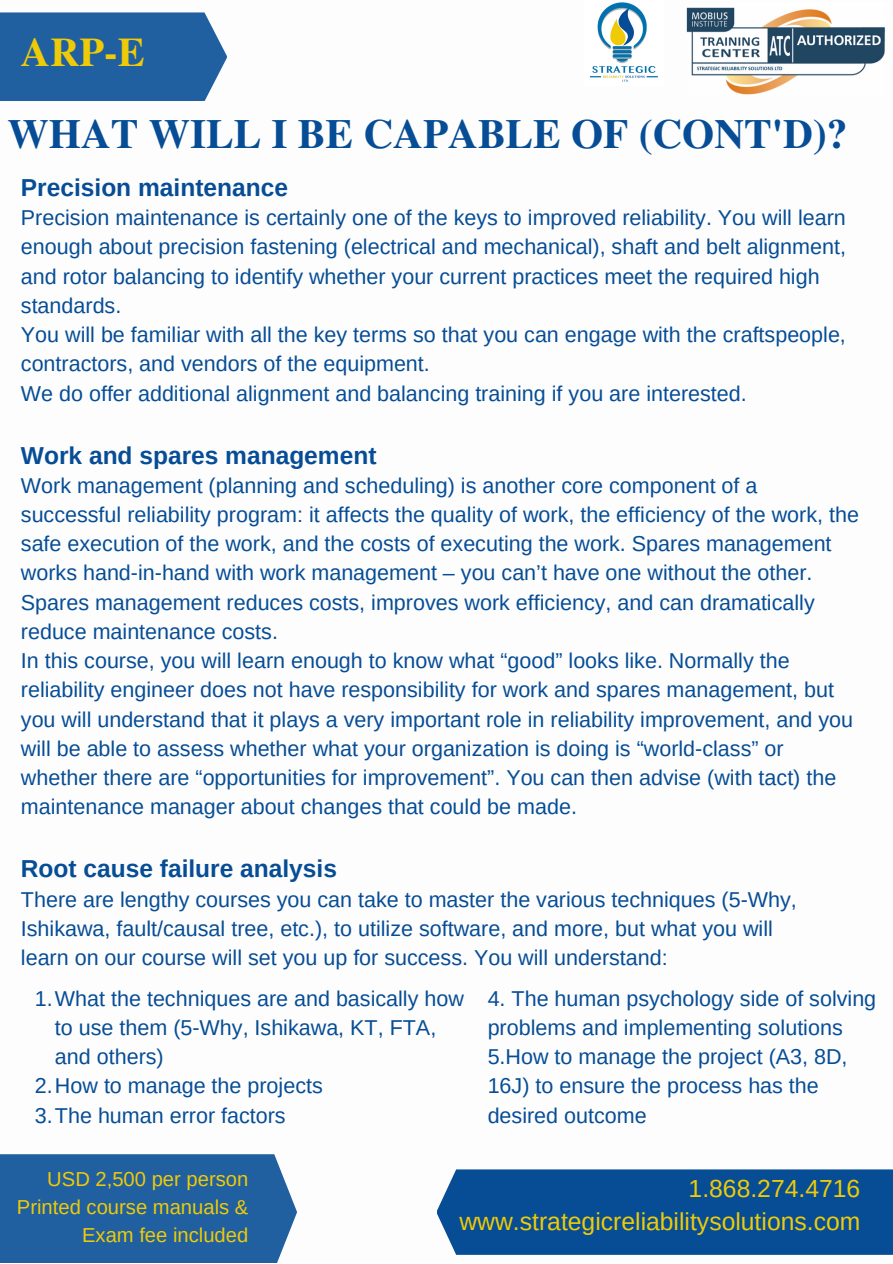
<style>
.page{position:relative;width:893px;height:1264px;background:#fff}
.page>*{position:absolute;margin:0;border:0;box-sizing:border-box;transform-origin:0 0}
.t1{font:700 41.25px "Te X Gyre Termes";color:#064d96}
.t2{font:700 40.5px "Te X Gyre Termes";color:#efcb07}
.t3{font:24.75px "Arimo";color:#efcb07}
.t4{font:700 24.45px "Arimo";color:#064d96}
.t5{font:21.45px/29.2px "Arimo";color:#064d96}
.t6{font:20.25px "Arimo";color:#efcb07}
</style>
<div class="page">
<div style="left:0;top:12px;width:227px;height:89px;background:#205fa0"></div>
<div style="left:437px;top:1169px;width:455px;height:85px;background:#064d96"></div>
<img style="left:686px;top:7px;width:199px;height:88px">
<img style="left:590px;top:2px;width:68px;height:80px">
<div style="left:0;top:1154px;width:297px;height:108px;background:#205fa0"></div>
<p class="t2" style="left:21px;top:21px;width:125px">ARP-E</p>
<p class="t1" style="left:8px;top:102px;width:841px">WHAT WILL I BE CAPABLE OF (CONT'D)?</p>
<p class="t4" style="left:21px;top:174px;width:268px">Precision maintenance</p>
<p class="t5" style="left:21px;top:203px;width:826px">Precision maintenance is certainly one of the keys to improved reliability. You will learn enough about precision fastening (electrical and mechanical), shaft and belt alignment, and rotor balancing to identify whether your current practices meet the required high standards.</p>
<p class="t5" style="left:21px;top:320px;width:826px">You will be familiar with all the key terms so that you can engage with the craftspeople, contractors, and vendors of the equipment.</p>
<p class="t5" style="left:21px;top:378px;width:727px">We do offer additional alignment and balancing training if you are interested.</p>
<p class="t4" style="left:21px;top:441px;width:357px">Work and spares management</p>
<p class="t5" style="left:21px;top:470px;width:839px">Work management (planning and scheduling) is another core component of a successful reliability program: it affects the quality of work, the efficiency of the work, the</p>
<p class="t5" style="left:21px;top:529px;width:812px">safe execution of the work, and the costs of executing the work. Spares management works hand-in-hand with work management – you can’t have one without the other.<br>Spares management reduces costs, improves work efficiency, and can dramatically reduce maintenance costs.</p>
<p class="t5" style="left:21px;top:646px;width:833px">In this course, you will learn enough to know what “good” looks like. Normally the reliability engineer does not have responsibility for work and spares management, but you will understand that it plays a very important role in reliability improvement, and you will be able to assess whether what your organization is doing is “world-class” or whether there are “opportunities for improvement”. You can then advise (with tact) the</p>
<p class="t5" style="left:21px;top:792px;width:557px">maintenance manager about changes that could be made.</p>
<p class="t4" style="left:21px;top:855px;width:317px">Root cause failure analysis</p>
<p class="t5" style="left:21px;top:884px;width:777px">There are lengthy courses you can take to master the various techniques (5-Why,<br>Ishikawa, fault/causal tree, etc.), to utilize software, and more, but what you will</p>
<p class="t5" style="left:21px;top:943px;width:648px">learn on our course will set you up for success. You will understand:</p>
<p class="t5" style="left:55px;top:983px;width:410px;text-indent:-20px">1.What the techniques are and basically how to use them (5-Why, Ishikawa, KT, FTA, and others)</p>
<p class="t5" style="left:35px;top:1071px;width:289px">2.How to manage the projects</p>
<p class="t5" style="left:35px;top:1100px;width:252px">3.The human error factors</p>
<p class="t5" style="left:487px;top:983px;width:390px">4. The human psychology side of solving problems and implementing solutions</p>
<p class="t5" style="left:487px;top:1042px;width:361px">5.How to manage the project (A3, 8D,<br>16J) to ensure the process has the desired outcome</p>
<p class="t6" style="left:47px;top:1167px;width:202px">USD 2,500 per person</p>
<p class="t6" style="left:17px;top:1195px;width:233px">Printed course manuals &amp;</p>
<p class="t6" style="left:82px;top:1223px;width:168px">Exam fee included</p>
<p class="t3" style="left:688px;top:1174px;width:173px">1.868.274.4716</p>
<p class="t3" style="left:459px;top:1207px;width:402px">www.strategicreliabilitysolutions.com</p>
</div>
